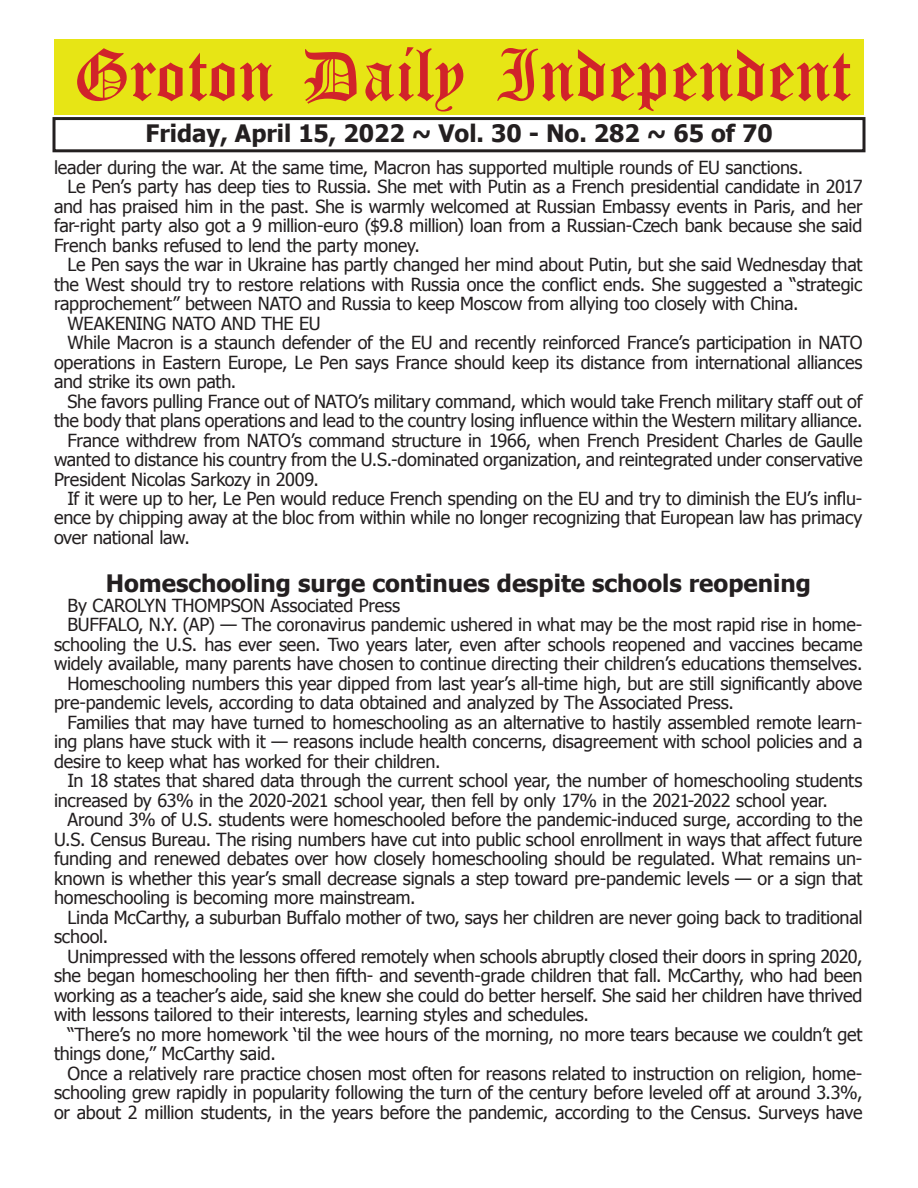
<style>
.page{position:relative;width:918px;height:1188px;background:#fff}
.page>*{position:absolute;margin:0;border:0;box-sizing:border-box;transform-origin:0 0}
.t1{font:54px "Old English Five";color:#d1232a}
.t2{font:700 24px "Tahoma";color:#231f20}
.t3{font:18px "Tahoma";letter-spacing:-.01em;color:#231f20}
</style>
<div class="page">
<div style="left:52px;top:117px;width:814px;height:35px;border:3px solid #231f20"></div>
<div style="left:54px;top:40px;width:810px;height:75px;background:#e7e515"></div>
<h1 class="t1" style="left:73px;top:50px;width:779px">Groton Daily Independent</h1>
<h2 class="t2" style="left:145px;top:116px;width:629px">Friday, April 15, 2022 ~ Vol. 30 - No. 282 ~ 65 of 70</h2>
<p class="t3" style="left:54px;top:155px;width:751px">leader during the war. At the same time, Macron has supported multiple rounds of EU sanctions.</p>
<p class="t3" style="left:68px;top:174px;width:797px">Le Pen’s party has deep ties to Russia. She met with Putin as a French presidential candidate in 2017</p>
<p class="t3" style="left:54px;top:194px;width:810px">and has praised him in the past. She is warmly welcomed at Russian Embassy events in Paris, and her</p>
<p class="t3" style="left:54px;top:213px;width:810px">far-right party also got a 9 million-euro ($9.8 million) loan from a Russian-Czech bank because she said</p>
<p class="t3" style="left:54px;top:233px;width:367px">French banks refused to lend the party money.</p>
<p class="t3" style="left:68px;top:252px;width:796px">Le Pen says the war in Ukraine has partly changed her mind about Putin, but she said Wednesday that</p>
<p class="t3" style="left:54px;top:272px;width:810px">the West should try to restore relations with Russia once the conflict ends. She suggested a “strategic</p>
<p class="t3" style="left:54px;top:291px;width:746px">rapprochement” between NATO and Russia to keep Moscow from allying too closely with China.</p>
<p class="t3" style="left:68px;top:311px;width:255px">WEAKENING NATO AND THE EU</p>
<p class="t3" style="left:68px;top:330px;width:797px">While Macron is a staunch defender of the EU and recently reinforced France’s participation in NATO</p>
<p class="t3" style="left:54px;top:350px;width:810px">operations in Eastern Europe, Le Pen says France should keep its distance from international alliances</p>
<p class="t3" style="left:54px;top:369px;width:184px">and strike its own path.</p>
<p class="t3" style="left:68px;top:389px;width:796px">She favors pulling France out of NATO’s military command, which would take French military staff out of</p>
<p class="t3" style="left:54px;top:408px;width:810px">the body that plans operations and lead to the country losing influence within the Western military alliance.</p>
<p class="t3" style="left:68px;top:428px;width:796px">France withdrew from NATO’s command structure in 1966, when French President Charles de Gaulle</p>
<p class="t3" style="left:54px;top:447px;width:810px">wanted to distance his country from the U.S.-dominated organization, and reintegrated under conservative</p>
<p class="t3" style="left:54px;top:467px;width:266px">President Nicolas Sarkozy in 2009.</p>
<p class="t3" style="left:68px;top:486px;width:796px">If it were up to her, Le Pen would reduce French spending on the EU and try to diminish the EU’s influ-</p>
<p class="t3" style="left:54px;top:506px;width:810px">ence by chipping away at the bloc from within while no longer recognizing that European law has primacy</p>
<p class="t3" style="left:54px;top:525px;width:137px">over national law.</p>
<h2 class="t2" style="left:106px;top:567px;width:707px">Homeschooling surge continues despite schools reopening</h2>
<p class="t3" style="left:68px;top:593px;width:334px">By CAROLYN THOMPSON Associated Press</p>
<p class="t3" style="left:68px;top:613px;width:796px">BUFFALO, N.Y. (AP) — The coronavirus pandemic ushered in what may be the most rapid rise in home-</p>
<p class="t3" style="left:54px;top:632px;width:810px">schooling the U.S. has ever seen. Two years later, even after schools reopened and vaccines became</p>
<p class="t3" style="left:54px;top:652px;width:810px">widely available, many parents have chosen to continue directing their children’s educations themselves.</p>
<p class="t3" style="left:68px;top:671px;width:796px">Homeschooling numbers this year dipped from last year’s all-time high, but are still significantly above</p>
<p class="t3" style="left:54px;top:691px;width:681px">pre-pandemic levels, according to data obtained and analyzed by The Associated Press.</p>
<p class="t3" style="left:68px;top:710px;width:796px">Families that may have turned to homeschooling as an alternative to hastily assembled remote learn-</p>
<p class="t3" style="left:54px;top:730px;width:810px">ing plans have stuck with it — reasons include health concerns, disagreement with school policies and a</p>
<p class="t3" style="left:54px;top:749px;width:388px">desire to keep what has worked for their children.</p>
<p class="t3" style="left:68px;top:769px;width:796px">In 18 states that shared data through the current school year, the number of homeschooling students</p>
<p class="t3" style="left:54px;top:788px;width:776px">increased by 63% in the 2020-2021 school year, then fell by only 17% in the 2021-2022 school year.</p>
<p class="t3" style="left:68px;top:808px;width:796px">Around 3% of U.S. students were homeschooled before the pandemic-induced surge, according to the</p>
<p class="t3" style="left:54px;top:827px;width:810px">U.S. Census Bureau. The rising numbers have cut into public school enrollment in ways that affect future</p>
<p class="t3" style="left:54px;top:847px;width:810px">funding and renewed debates over how closely homeschooling should be regulated. What remains un-</p>
<p class="t3" style="left:54px;top:866px;width:810px">known is whether this year’s small decrease signals a step toward pre-pandemic levels — or a sign that</p>
<p class="t3" style="left:54px;top:886px;width:363px">homeschooling is becoming more mainstream.</p>
<p class="t3" style="left:68px;top:905px;width:797px">Linda McCarthy, a suburban Buffalo mother of two, says her children are never going back to traditional</p>
<p class="t3" style="left:54px;top:925px;width:56px">school.</p>
<p class="t3" style="left:68px;top:944px;width:797px">Unimpressed with the lessons offered remotely when schools abruptly closed their doors in spring 2020,</p>
<p class="t3" style="left:54px;top:964px;width:810px">she began homeschooling her then fifth- and seventh-grade children that fall. McCarthy, who had been</p>
<p class="t3" style="left:54px;top:983px;width:810px">working as a teacher’s aide, said she knew she could do better herself. She said her children have thrived</p>
<p class="t3" style="left:54px;top:1003px;width:537px">with lessons tailored to their interests, learning styles and schedules.</p>
<p class="t3" style="left:68px;top:1022px;width:796px">“There’s no more homework ‘til the wee hours of the morning, no more tears because we couldn’t get</p>
<p class="t3" style="left:54px;top:1042px;width:223px">things done,” McCarthy said.</p>
<p class="t3" style="left:68px;top:1061px;width:796px">Once a relatively rare practice chosen most often for reasons related to instruction on religion, home-</p>
<p class="t3" style="left:54px;top:1081px;width:810px">schooling grew rapidly in popularity following the turn of the century before leveled off at around 3.3%,</p>
<p class="t3" style="left:54px;top:1100px;width:810px">or about 2 million students, in the years before the pandemic, according to the Census. Surveys have</p>
</div>
